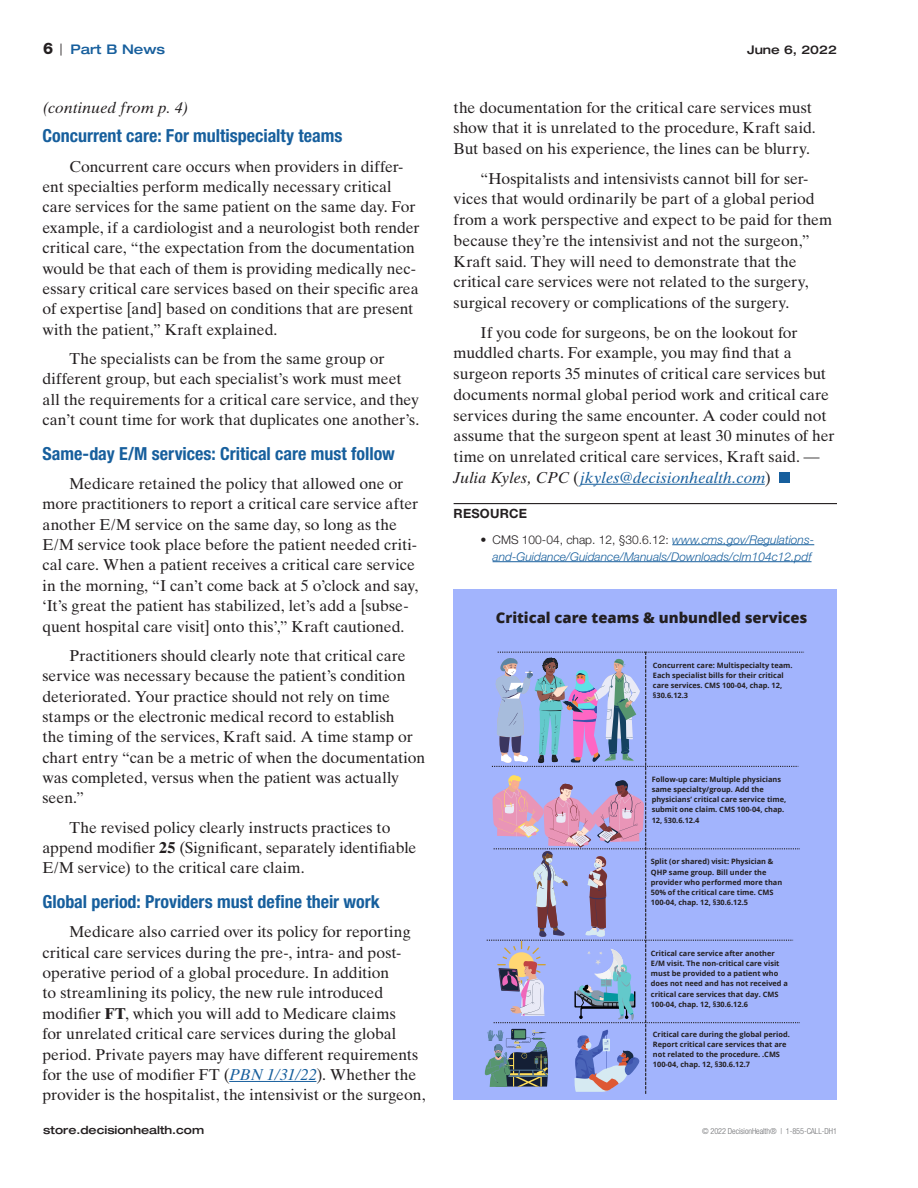
<style>
.page{position:relative;width:918px;height:1188px;background:#fff}
.page>*{position:absolute;margin:0;border:0;box-sizing:border-box;transform-origin:0 0}
.subhead{font:700 condensed 18px "Helvetica Neue LT Std";color:#175f9d}
.body{font:15.75px/20.4px "Times Ten LT Std";color:#231f20}
.body-2{font:italic 15.75px "Times Ten LT Std";letter-spacing:.015em;color:#231f20}
.t1{font:800 14.85px "Open Sans";color:#231f20}
.t2{font:500 expanded 13.35px "Helvetica Neue LT Std";color:#175f9d}
.resources_head{font:700 12.75px "Helvetica Neue LT Std";letter-spacing:.015em;color:#231f20}
.t3{font:italic 300 12px/17px "Helvetica Neue LT Std";color:#175f9d;text-align:right}
.t4{font:500 expanded 12px "Helvetica Neue LT Std";color:#231f20}
.t5{font:500 expanded 11.25px "Helvetica Neue LT Std";color:#231f20}
.t6{font:300 condensed 8.25px "Helvetica Neue LT Std";letter-spacing:-.01em;color:#6c6d70}
.t7{font:700 7.35px/10.2px "Open Sans";color:#231f20}
.s1{font-weight:800;font-stretch:normal;font-size:15.9px;color:#231f20}
.s2{font-weight:400;font-stretch:normal;font-size:12px;color:#231f20}
.s3{font-weight:700}
.s4{font-style:italic;color:#175f9d}
.s5{font-family:"Times New Roman";font-size:16.5px}
.s6{font-style:italic}
.s7{font-style:normal;color:#231f20}
</style>
<div class="page">
<hr style="left:229px;top:1081px;width:87px;height:1px;background:#175f9d">
<hr style="left:580px;top:484px;width:185px;height:1px;background:#175f9d">
<hr style="left:454px;top:503px;width:383px;height:1px;background:#231f20">
<hr style="left:672px;top:544px;width:142px;height:1px;background:#175f9d">
<hr style="left:493px;top:561px;width:319px;height:1px;background:#175f9d">
<div style="left:779px;top:472px;width:11px;height:11px;background:#175f9d"></div>
<div style="left:454px;top:589px;width:383px;height:511px;background:#a2b4fd"></div>
<svg style="left:485px;top:652px;width:319px;height:442px"></svg>
<p class="t2" style="left:43px;top:41px;width:124px"><span class="s1">6</span> <span class="s2">|</span> Part B News</p>
<p class="t4" style="left:747px;top:42px;width:91px">June 6, 2022</p>
<p class="body-2" style="left:42px;top:98px;width:148px">(continued from p. 4)</p>
<p class="subhead" style="left:42px;top:125px;width:302px">Concurrent care: For multispecialty teams</p>
<p class="body" style="left:42px;top:156px;width:379px;text-indent:27px">Concurrent care occurs when providers in differ&shy;ent specialties perform medically necessary critical care services for the same patient on the same day. For example, if a cardiologist and a neurologist both render critical care, “the expectation from the documentation would be that each of them is providing medically nec&shy;essary critical care services based on their specific area of expertise [and] based on conditions that are present with the patient,” Kraft explained.</p>
<p class="body" style="left:42px;top:348px;width:378px;text-indent:27px">The specialists can be from the same group or different group, but each specialist’s work must meet all the requirements for a critical care service, and they can’t count time for work that duplicates one another’s.</p>
<p class="subhead" style="left:42px;top:442px;width:354px">Same-day E/M services: Critical care must follow</p>
<p class="body" style="left:42px;top:473px;width:377px;text-indent:27px">Medicare retained the policy that allowed one or more practitioners to report a critical care service after another E/M service on the same day, so long as the E/M service took place before the patient needed criti&shy;cal care. When a patient receives a critical care service in the morning, “I can’t come back at 5 o’clock and say, ‘It’s great the patient has stabilized, let’s add a [subse&shy;quent hospital care visit] onto this’,” Kraft cautioned.</p>
<p class="body" style="left:42px;top:645px;width:384px;text-indent:27px">Practitioners should clearly note that critical care service was necessary because the patient’s condition deteriorated. Your practice should not rely on time stamps or the electronic medical record to establish<br>the timing of the services, Kraft said. A time stamp or chart entry “can be a metric of when the documentation was completed, versus when the patient was actually seen.”</p>
<p class="body" style="left:42px;top:817px;width:375px;text-indent:27px">The revised policy clearly instructs practices to append modifier <span class="s3">25</span> (Significant, separately identifiable<br>E/M service) to the critical care claim.</p>
<p class="subhead" style="left:42px;top:891px;width:339px">Global period: Providers must define their work</p>
<p class="body" style="left:42px;top:922px;width:385px;text-indent:27px">Medicare also carried over its policy for reporting critical care services during the pre-, intra- and post&shy;operative period of a global procedure. In addition<br>to streamlining its policy, the new rule introduced modifier <span class="s3">FT</span>, which you will add to Medicare claims<br>for unrelated critical care services during the global period. Private payers may have different requirements for the use of modifier FT (<span class="s4">PBN 1/31/22</span>). Whether the provider is the hospitalist, the intensivist or the surgeon,</p>
<p class="body" style="left:454px;top:97px;width:364px">the documentation for the critical care services must show that it is unrelated to the procedure, Kraft said.<br>But based on his experience, the lines can be blurry.</p>
<p class="body" style="left:454px;top:168px;width:380px;text-indent:27px">“Hospitalists and intensivists cannot bill for ser&shy;vices that would ordinarily be part of a global period from a work perspective and expect to be paid for them because they’re the intensivist and not the surgeon,” Kraft said. They will need to demonstrate that the critical care services were not related to the surgery, surgical recovery or complications of the surgery.</p>
<p class="body" style="left:454px;top:322px;width:382px;text-indent:27px">If you code for surgeons, be on the lookout for muddled charts. For example, you may find that a surgeon reports 35 minutes of critical care services but documents normal global period work and critical care services during the same encounter. A coder could not assume that the surgeon spent at least 30 minutes of her time on unrelated critical care services, Kraft said. <span class="s5">— </span><span class="s6">Julia Kyles, CPC</span> (<span class="s4">jkyles@decisionhealth.com</span>)</p>
<p class="resources_head" style="left:454px;top:505px;width:75px">RESOURCE</p>
<p class="t3" style="left:481px;top:531px;width:335px"><span class="s7">• CMS 100-04, chap. 12, §30.6.12:</span> www.cms.gov/Regulations&shy;and-Guidance/Guidance/Manuals/Downloads/clm104c12.pdf</p>
<p class="t1" style="left:496px;top:607px;width:313px">Critical care teams &amp; unbundled services</p>
<p class="t7" style="left:653px;top:660px;width:141px">Concurrent care: Multispecialty team.<br>Each specialist bills for their critical care services. CMS 100-04, chap. 12, §30.6.12.3</p>
<p class="t7" style="left:652px;top:774px;width:136px">Follow-up care: Multiple physicians same specialty/group. Add the physicians’ critical care service time, submit one claim. CMS 100-04, chap.<br>12, §30.6.12.4</p>
<p class="t7" style="left:651px;top:856px;width:133px">Split (or shared) visit: Physician &amp;<br>QHP same group. Bill under the provider who performed more than<br>50% of the critical care time. CMS<br>100-04, chap. 12, §30.6.12.5</p>
<p class="t7" style="left:651px;top:948px;width:139px">Critical care service after another E/M visit. The non-critical care visit must be provided to a patient who does not need and has not received a critical care services that day. CMS 100-04, chap. 12, §30.6.12.6</p>
<p class="t7" style="left:653px;top:1029px;width:138px">Critical care during the global period.<br>Report critical care services that are not related to the procedure. .CMS 100-04, chap. 12, §30.6.12.7</p>
<p class="t5" style="left:43px;top:1123px;width:162px">store.decisionhealth.com</p>
<p class="t6" style="left:702px;top:1126px;width:136px">© 2022 DecisionHealth® | 1-855-CALL-DH1</p>
</div>
